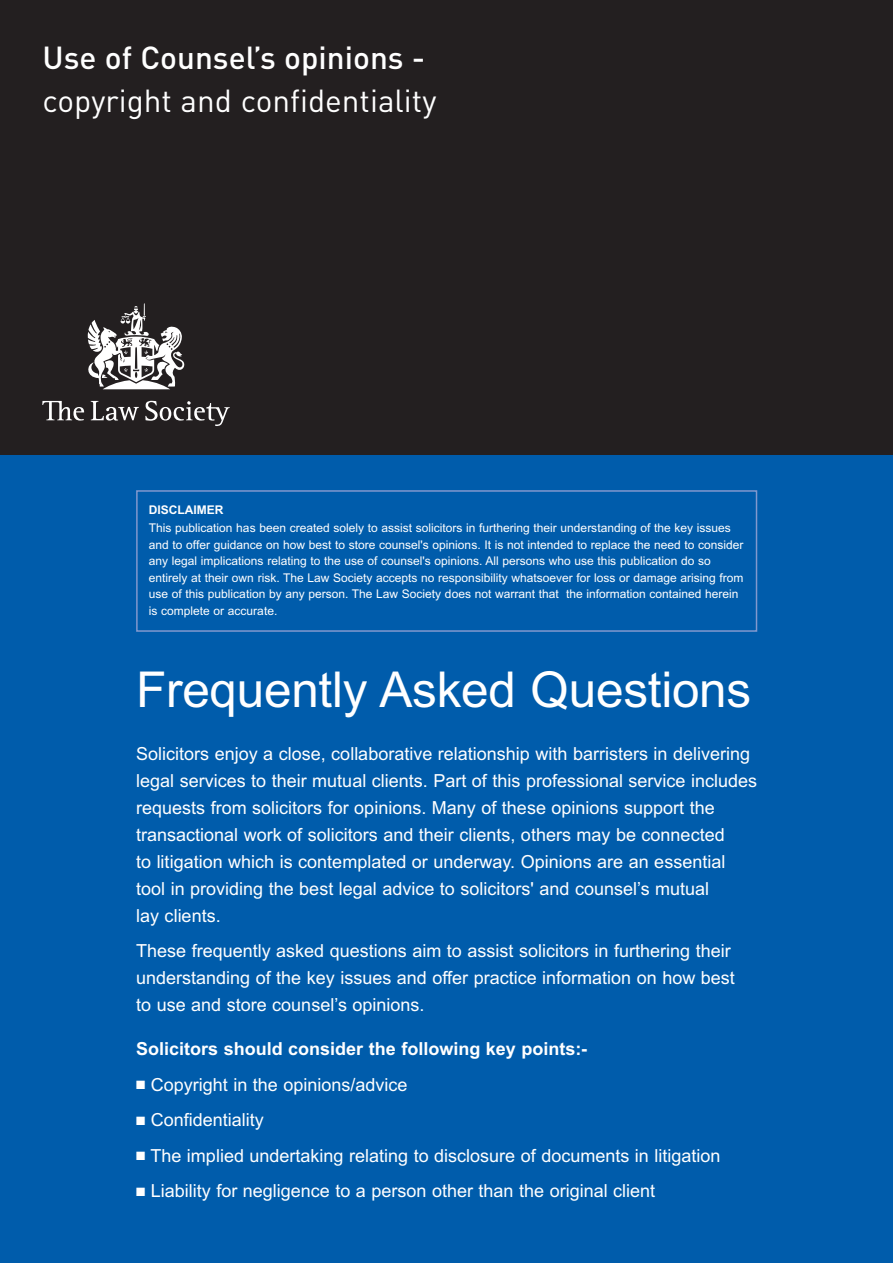
<style>
.page{position:relative;width:893px;height:1263px;background:#fff}
.page>*{position:absolute;margin:0;border:0;box-sizing:border-box;transform-origin:0 0}
.t1{font:49.5px "Arial";letter-spacing:-.005em;color:#fff}
.t2{font:31.5px "DIN";color:#fff}
.t3{font:500 31.5px "DIN";color:#fff}
.t4{font:18px/27px "Arial";color:#fff}
.t5{font:700 18px "Arial";color:#fff}
.t6{font:12px/16.5px "Arial";color:#fff}
.t7{font:700 12px "Arial";color:#fff}
</style>
<div class="page">
<div style="left:0;top:455px;width:892px;height:808px;background:#005cab"></div>
<div style="left:0;top:0;width:892px;height:455px;background:#231f20"></div>
<svg style="left:91px;top:401px;width:48px;height:20px"></svg>
<svg style="left:145px;top:401px;width:85px;height:25px"></svg>
<svg style="left:42px;top:401px;width:42px;height:20px"></svg>
<svg style="left:87px;top:303px;width:98px;height:86px"></svg>
<div style="left:136px;top:490px;width:621px;height:142px;border:2px solid #8198ce"></div>
<h2 class="t3" style="left:43px;top:47px;width:384px">Use of Counsel’s opinions -</h2>
<h2 class="t2" style="left:43px;top:90px;width:395px">copyright and confidentiality</h2>
<p class="t7" style="left:149px;top:505px;width:76px">DISCLAIMER</p>
<p class="t6" style="left:149px;top:521px;width:596px">This publication has been created solely to assist solicitors in furthering their understanding of the key issues and to offer guidance on how best to store counsel's opinions. It is not intended to replace the need to consider any legal implications relating to the use of counsel's opinions. All persons who use this publication do so entirely at their own risk. The Law Society accepts no responsibility whatsoever for loss or damage arising from use of this publication by any person. The Law Society does not warrant that the information contained herein is complete or accurate.</p>
<h1 class="t1" style="left:136px;top:672px;width:616px">Frequently Asked Questions</h1>
<p class="t4" style="left:136px;top:742px;width:622px">Solicitors enjoy a close, collaborative relationship with barristers in delivering legal services to their mutual clients. Part of this professional service includes requests from solicitors for opinions. Many of these opinions support the transactional work of solicitors and their clients, others may be connected<br>to litigation which is contemplated or underway. Opinions are an essential tool in providing the best legal advice to solicitors' and counsel’s mutual<br>lay clients.</p>
<p class="t4" style="left:136px;top:939px;width:600px">These frequently asked questions aim to assist solicitors in furthering their understanding of the key issues and offer practice information on how best to use and store counsel’s opinions.</p>
<p class="t5" style="left:136px;top:1042px;width:453px">Solicitors should consider the following key points:-</p>
<p class="t4" style="left:136px;top:1073px;width:273px">■ Copyright in the opinions/advice</p>
<p class="t4" style="left:136px;top:1108px;width:129px">■ Confidentiality</p>
<p class="t4" style="left:136px;top:1144px;width:586px">■ The implied undertaking relating to disclosure of documents in litigation</p>
<p class="t4" style="left:136px;top:1179px;width:520px">■ Liability for negligence to a person other than the original client</p>
</div>
